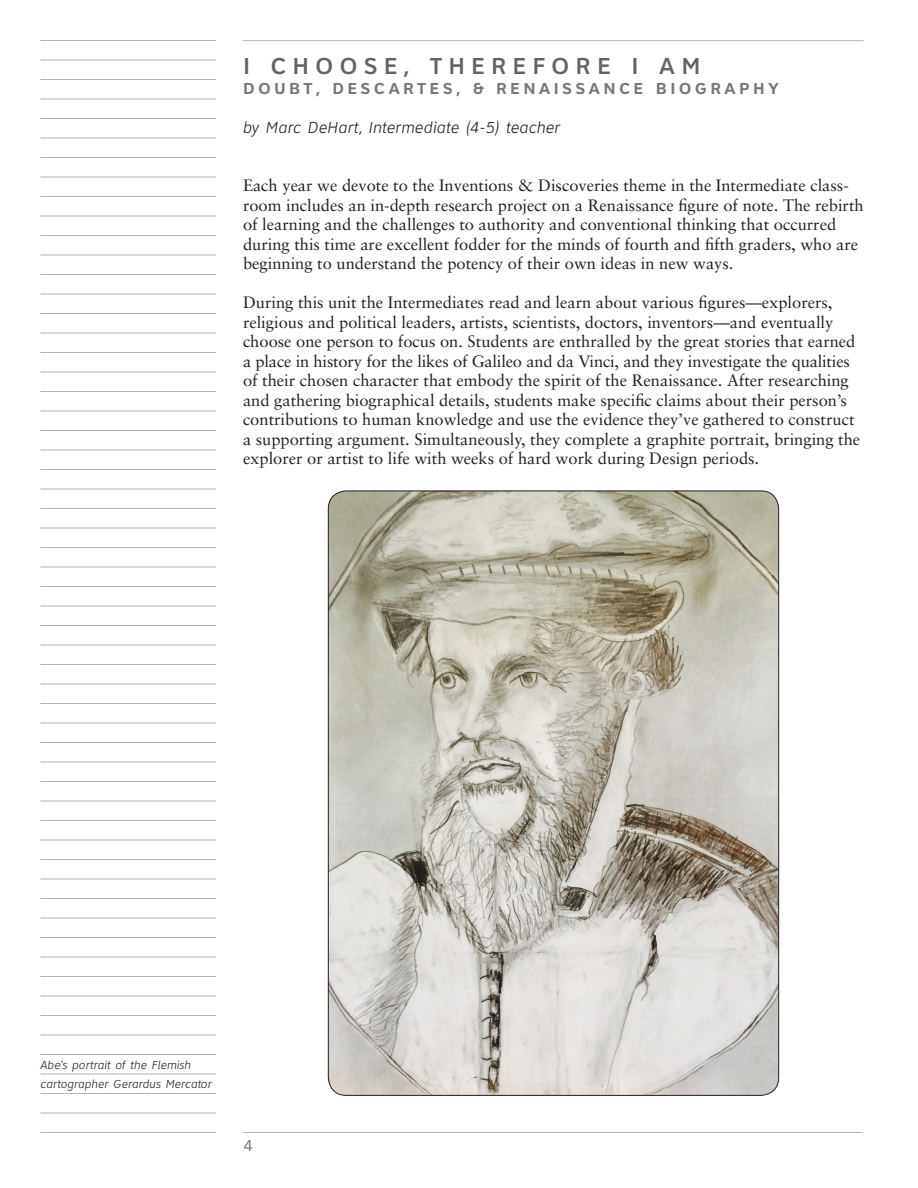
<style>
.page{position:relative;width:918px;height:1188px;background:#fff}
.page>*{position:absolute;margin:0;border:0;box-sizing:border-box;transform-origin:0 0}
.heads{font:500 24px "Clearview One";letter-spacing:.25em;color:#636366}
.text{font:16.5px/19.5px "Sabon";color:#231f20}
.sub_head{font:700 16.5px "Clearview One";letter-spacing:.2em;color:#76787b}
.author{font:italic 300 16.5px "Clearview One";color:#231f20}
.t1{font:16.5px "Clearview One";color:#808285}
.credits_captions{font:italic 300 12px/19.5px "Clearview One";color:#231f20}
</style>
<div class="page">
<hr style="left:40px;top:40px;width:176px;height:1px;background:#b2b3b7">
<hr style="left:40px;top:60px;width:176px;height:1px;background:#b2b3b7">
<hr style="left:40px;top:79px;width:176px;height:1px;background:#b2b3b7">
<hr style="left:40px;top:99px;width:176px;height:1px;background:#b2b3b7">
<hr style="left:40px;top:118px;width:176px;height:1px;background:#b2b3b7">
<hr style="left:40px;top:138px;width:176px;height:1px;background:#b2b3b7">
<hr style="left:40px;top:157px;width:176px;height:1px;background:#b2b3b7">
<hr style="left:40px;top:177px;width:176px;height:1px;background:#b2b3b7">
<hr style="left:40px;top:196px;width:176px;height:1px;background:#b2b3b7">
<hr style="left:40px;top:216px;width:176px;height:1px;background:#b2b3b7">
<hr style="left:40px;top:235px;width:176px;height:1px;background:#b2b3b7">
<hr style="left:40px;top:255px;width:176px;height:1px;background:#b2b3b7">
<hr style="left:40px;top:274px;width:176px;height:1px;background:#b2b3b7">
<hr style="left:40px;top:294px;width:176px;height:1px;background:#b2b3b7">
<hr style="left:40px;top:313px;width:176px;height:1px;background:#b2b3b7">
<hr style="left:40px;top:333px;width:176px;height:1px;background:#b2b3b7">
<hr style="left:40px;top:352px;width:176px;height:1px;background:#b2b3b7">
<hr style="left:40px;top:372px;width:176px;height:1px;background:#b2b3b7">
<hr style="left:40px;top:391px;width:176px;height:1px;background:#b2b3b7">
<hr style="left:40px;top:411px;width:176px;height:1px;background:#b2b3b7">
<hr style="left:40px;top:430px;width:176px;height:1px;background:#b2b3b7">
<hr style="left:40px;top:450px;width:176px;height:1px;background:#b2b3b7">
<hr style="left:40px;top:469px;width:176px;height:1px;background:#b2b3b7">
<hr style="left:40px;top:489px;width:176px;height:1px;background:#b2b3b7">
<hr style="left:40px;top:508px;width:176px;height:1px;background:#b2b3b7">
<hr style="left:40px;top:528px;width:176px;height:1px;background:#b2b3b7">
<hr style="left:40px;top:547px;width:176px;height:1px;background:#b2b3b7">
<hr style="left:40px;top:567px;width:176px;height:1px;background:#b2b3b7">
<hr style="left:40px;top:586px;width:176px;height:1px;background:#b2b3b7">
<hr style="left:40px;top:606px;width:176px;height:1px;background:#b2b3b7">
<hr style="left:40px;top:625px;width:176px;height:1px;background:#b2b3b7">
<hr style="left:40px;top:645px;width:176px;height:1px;background:#b2b3b7">
<hr style="left:40px;top:664px;width:176px;height:1px;background:#b2b3b7">
<hr style="left:40px;top:684px;width:176px;height:1px;background:#b2b3b7">
<hr style="left:40px;top:703px;width:176px;height:1px;background:#b2b3b7">
<hr style="left:40px;top:723px;width:176px;height:1px;background:#b2b3b7">
<hr style="left:40px;top:742px;width:176px;height:1px;background:#b2b3b7">
<hr style="left:40px;top:762px;width:176px;height:1px;background:#b2b3b7">
<hr style="left:40px;top:781px;width:176px;height:1px;background:#b2b3b7">
<hr style="left:40px;top:801px;width:176px;height:1px;background:#b2b3b7">
<hr style="left:40px;top:820px;width:176px;height:1px;background:#b2b3b7">
<hr style="left:40px;top:840px;width:176px;height:1px;background:#b2b3b7">
<hr style="left:40px;top:859px;width:176px;height:1px;background:#b2b3b7">
<hr style="left:40px;top:879px;width:176px;height:1px;background:#b2b3b7">
<hr style="left:40px;top:898px;width:176px;height:1px;background:#b2b3b7">
<hr style="left:40px;top:918px;width:176px;height:1px;background:#b2b3b7">
<hr style="left:40px;top:937px;width:176px;height:1px;background:#b2b3b7">
<hr style="left:40px;top:957px;width:176px;height:1px;background:#b2b3b7">
<hr style="left:40px;top:976px;width:176px;height:1px;background:#b2b3b7">
<hr style="left:40px;top:996px;width:176px;height:1px;background:#b2b3b7">
<hr style="left:40px;top:1015px;width:176px;height:1px;background:#b2b3b7">
<hr style="left:40px;top:1035px;width:176px;height:1px;background:#b2b3b7">
<hr style="left:40px;top:1054px;width:176px;height:1px;background:#b2b3b7">
<hr style="left:40px;top:1074px;width:176px;height:1px;background:#b2b3b7">
<hr style="left:40px;top:1093px;width:176px;height:1px;background:#b2b3b7">
<hr style="left:40px;top:1113px;width:176px;height:1px;background:#b2b3b7">
<hr style="left:40px;top:1132px;width:176px;height:1px;background:#b2b3b7">
<hr style="left:243px;top:1132px;width:620px;height:1px;background:#b2b3b7">
<hr style="left:243px;top:40px;width:621px;height:1px;background:#b2b3b7">
<img style="left:328px;top:491px;width:451px;height:604px">
<p class="heads" style="left:243px;top:52px;width:459px">I CHOOSE, THEREFORE I AM</p>
<p class="sub_head" style="left:243px;top:78px;width:537px">DOUBT, DESCARTES, &amp; RENAISSANCE BIOGRAPHY</p>
<p class="author" style="left:243px;top:118px;width:319px">by Marc DeHart, Intermediate (4-5) teacher</p>
<p class="text" style="left:243px;top:176px;width:622px">Each year we devote to the Inventions &amp; Discoveries theme in the Intermediate class&shy;room includes an in-depth research project on a Renaissance figure of note. The rebirth of learning and the challenges to authority and conventional thinking that occurred during this time are excellent fodder for the minds of fourth and fifth graders, who are beginning to understand the potency of their own ideas in new ways.</p>
<p class="text" style="left:243px;top:293px;width:619px">During this unit the Intermediates read and learn about various figures—explorers, religious and political leaders, artists, scientists, doctors, inventors—and eventually choose one person to focus on. Students are enthralled by the great stories that earned a place in history for the likes of Galileo and da Vinci, and they investigate the qualities of their chosen character that embody the spirit of the Renaissance. After researching and gathering biographical details, students make specific claims about their person’s contributions to human knowledge and use the evidence they’ve gathered to construct a supporting argument. Simultaneously, they complete a graphite portrait, bringing the explorer or artist to life with weeks of hard work during Design periods.</p>
<p class="credits_captions" style="left:40px;top:1055px;width:173px">Abe’s portrait of the Flemish cartographer Gerardus Mercator</p>
<p class="t1" style="left:243px;top:1135px;width:12px">4</p>
</div>
